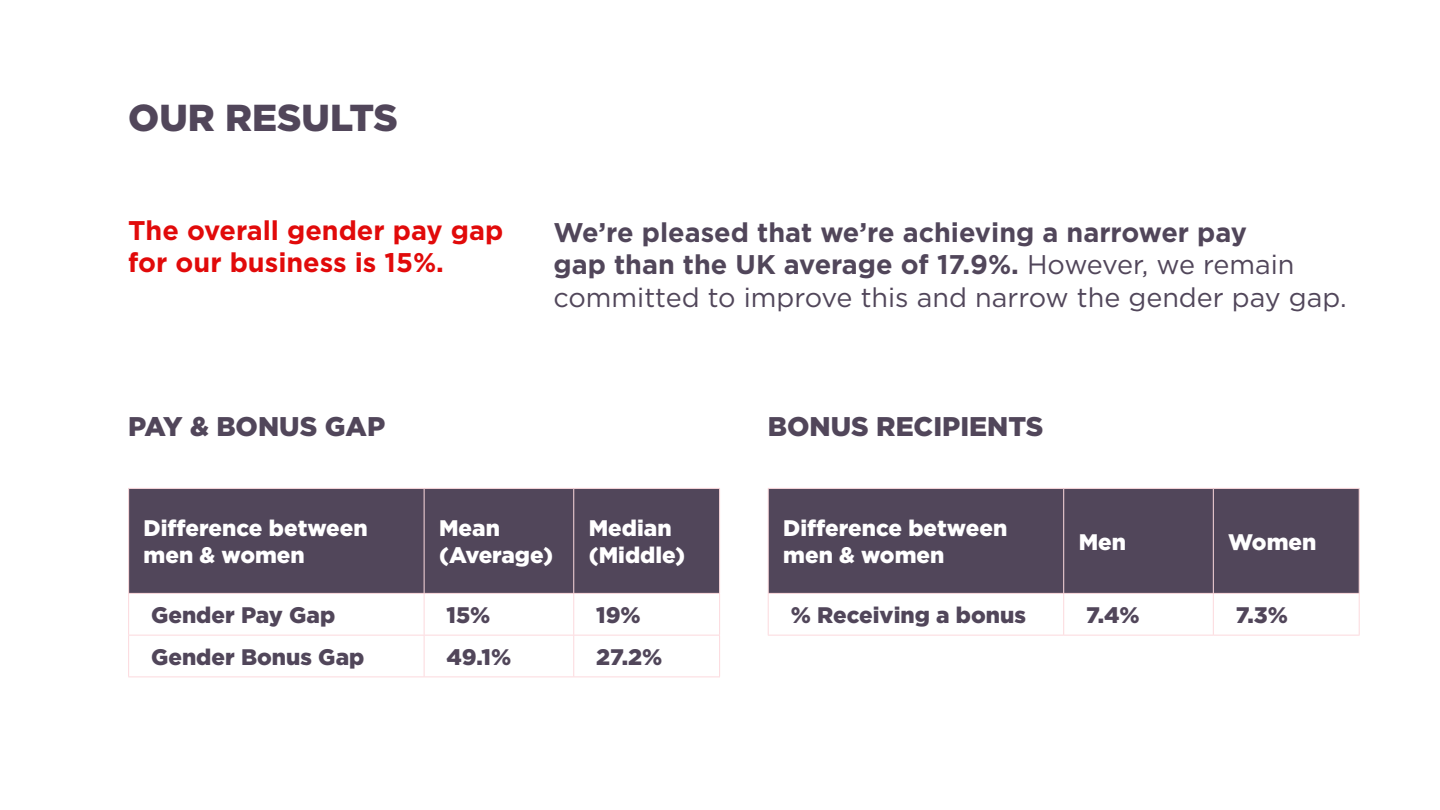
<style>
.page{position:relative;width:1440px;height:810px;background:#fff}
.page>*{position:absolute;margin:0;border:0;box-sizing:border-box;transform-origin:0 0}
.t1{font:900 37.5px "Gotham";color:#51465a}
.t2{font:700 27px/32.4px "Gotham";color:#51465a}
.t3{font:700 27px/32.4px "Gotham";color:#e10a0a}
.t4{font:900 27px "Gotham";color:#51465a}
.t5{font:900 22.5px/27px "Gotham";color:#fff}
.t6{font:900 22.5px "Gotham";color:#51465a}
.s1{font-weight:400}
</style>
<div class="page">
<div style="left:129px;top:489px;width:590px;height:104px;background:#51465a"></div>
<hr style="left:128px;top:488px;width:296px;height:1px;background:#fcd9dd">
<hr style="left:128px;top:489px;width:1px;height:104px;background:#fcd9dd">
<hr style="left:424px;top:488px;width:150px;height:1px;background:#fcd9dd">
<hr style="left:424px;top:489px;width:1px;height:104px;background:#fcd9dd">
<hr style="left:574px;top:488px;width:146px;height:1px;background:#fcd9dd">
<hr style="left:573px;top:489px;width:1px;height:104px;background:#fcd9dd">
<hr style="left:719px;top:489px;width:1px;height:104px;background:#fcd9dd">
<hr style="left:128px;top:593px;width:296px;height:1px;background:#fcd9dd">
<hr style="left:128px;top:594px;width:1px;height:41px;background:#fcd9dd">
<hr style="left:424px;top:593px;width:150px;height:1px;background:#fcd9dd">
<hr style="left:424px;top:594px;width:1px;height:41px;background:#fcd9dd">
<hr style="left:574px;top:593px;width:146px;height:1px;background:#fcd9dd">
<hr style="left:573px;top:594px;width:1px;height:41px;background:#fcd9dd">
<hr style="left:719px;top:594px;width:1px;height:41px;background:#fcd9dd">
<hr style="left:128px;top:635px;width:296px;height:1px;background:#fcd9dd">
<hr style="left:128px;top:636px;width:1px;height:41px;background:#fcd9dd">
<hr style="left:424px;top:635px;width:150px;height:1px;background:#fcd9dd">
<hr style="left:424px;top:636px;width:1px;height:41px;background:#fcd9dd">
<hr style="left:574px;top:635px;width:146px;height:1px;background:#fcd9dd">
<hr style="left:573px;top:636px;width:1px;height:41px;background:#fcd9dd">
<hr style="left:719px;top:636px;width:1px;height:41px;background:#fcd9dd">
<hr style="left:128px;top:677px;width:296px;height:1px;background:#fcd9dd">
<hr style="left:424px;top:677px;width:150px;height:1px;background:#fcd9dd">
<hr style="left:574px;top:677px;width:146px;height:1px;background:#fcd9dd">
<div style="left:769px;top:489px;width:590px;height:104px;background:#51465a"></div>
<hr style="left:768px;top:488px;width:296px;height:1px;background:#fcd9dd">
<hr style="left:768px;top:489px;width:1px;height:104px;background:#fcd9dd">
<hr style="left:1064px;top:488px;width:149px;height:1px;background:#fcd9dd">
<hr style="left:1063px;top:489px;width:1px;height:104px;background:#fcd9dd">
<hr style="left:1213px;top:488px;width:147px;height:1px;background:#fcd9dd">
<hr style="left:1213px;top:489px;width:1px;height:104px;background:#fcd9dd">
<hr style="left:1359px;top:489px;width:1px;height:104px;background:#fcd9dd">
<hr style="left:768px;top:593px;width:296px;height:1px;background:#fcd9dd">
<hr style="left:768px;top:594px;width:1px;height:41px;background:#fcd9dd">
<hr style="left:1064px;top:593px;width:149px;height:1px;background:#fcd9dd">
<hr style="left:1063px;top:594px;width:1px;height:41px;background:#fcd9dd">
<hr style="left:1213px;top:593px;width:147px;height:1px;background:#fcd9dd">
<hr style="left:1213px;top:594px;width:1px;height:41px;background:#fcd9dd">
<hr style="left:1359px;top:594px;width:1px;height:41px;background:#fcd9dd">
<hr style="left:768px;top:635px;width:296px;height:1px;background:#fcd9dd">
<hr style="left:1064px;top:635px;width:149px;height:1px;background:#fcd9dd">
<hr style="left:1213px;top:635px;width:147px;height:1px;background:#fcd9dd">
<h1 class="t1" style="left:128px;top:92px;width:271px">OUR RESULTS</h1>
<p class="t3" style="left:128px;top:214px;width:377px">The overall gender pay gap for our business is 15%.</p>
<p class="t4" style="left:128px;top:408px;width:258px">PAY &amp; BONUS GAP</p>
<p class="t2" style="left:554px;top:216px;width:795px">We’re pleased that we’re achieving a narrower pay<br>gap than the UK average of 17.9%. <span class="s1">However, we remain committed to improve this and narrow the gender pay gap.</span></p>
<p class="t4" style="left:768px;top:408px;width:277px">BONUS RECIPIENTS</p>
<p class="t5" style="left:144px;top:515px;width:226px">Difference between men &amp; women</p>
<p class="t5" style="left:439px;top:515px;width:115px">Mean (Average)</p>
<p class="t5" style="left:589px;top:515px;width:98px">Median (Middle)</p>
<p class="t6" style="left:151px;top:600px;width:186px">Gender Pay Gap</p>
<p class="t6" style="left:447px;top:600px;width:45px">15%</p>
<p class="t6" style="left:596px;top:600px;width:46px">19%</p>
<p class="t6" style="left:151px;top:642px;width:215px">Gender Bonus Gap</p>
<p class="t6" style="left:447px;top:642px;width:66px">49.1%</p>
<p class="t6" style="left:596px;top:642px;width:68px">27.2%</p>
<p class="t5" style="left:783px;top:515px;width:226px">Difference between men &amp; women</p>
<p class="t5" style="left:1079px;top:528px;width:49px">Men</p>
<p class="t5" style="left:1228px;top:528px;width:90px">Women</p>
<p class="t6" style="left:791px;top:600px;width:237px">% Receiving a bonus</p>
<p class="t6" style="left:1086px;top:600px;width:55px">7.4%</p>
<p class="t6" style="left:1236px;top:600px;width:54px">7.3%</p>
</div>
